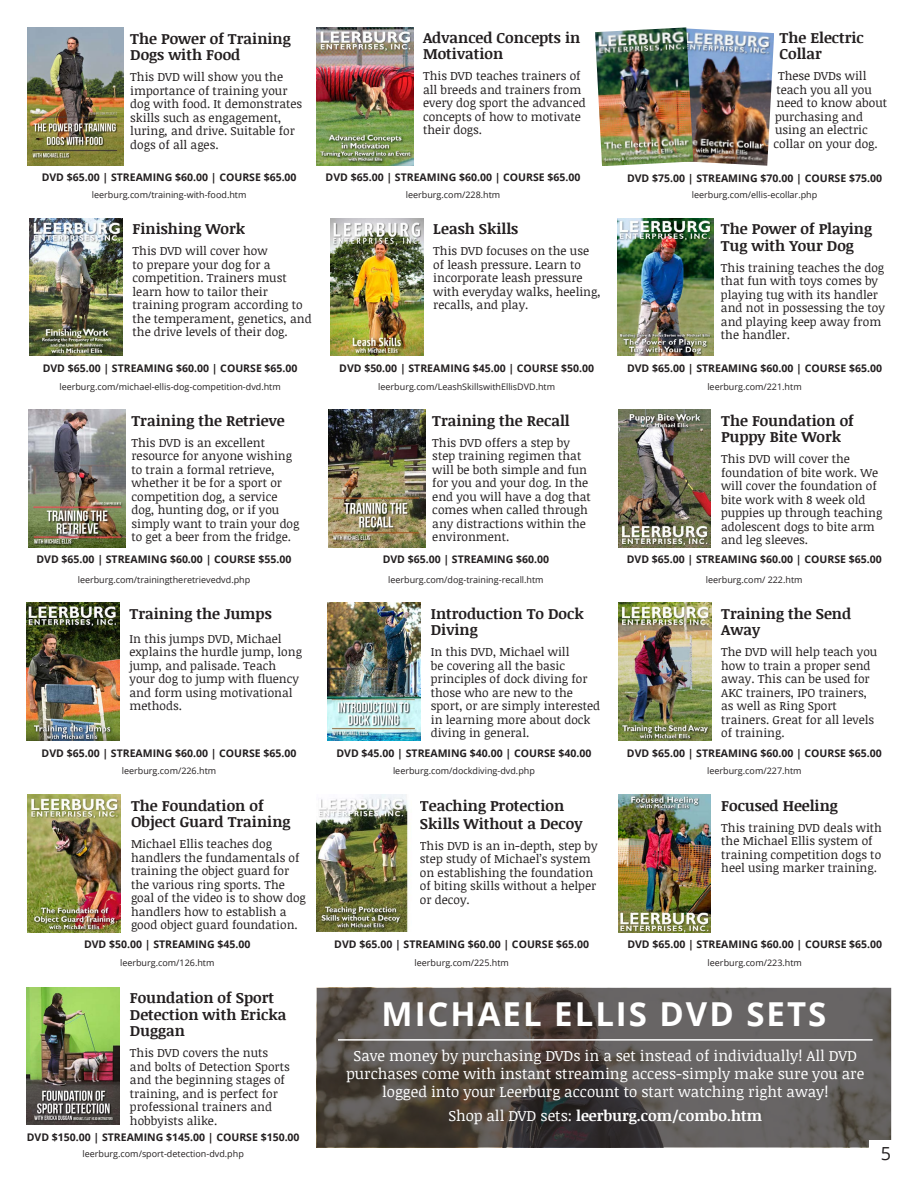
<style>
.page{position:relative;width:918px;height:1188px;background:#fff}
.page>*{position:absolute;margin:0;border:0;box-sizing:border-box;transform-origin:0 0}
.t1{font:700 33px "Open Sans";letter-spacing:.06em;color:#fff}
.t2{font:18px "Open Sans";color:#231f20}
.t3{font:700 15px/16.5px "Noticia Text";color:#231f20}
.t4{font:15px/18px "Noticia Text";color:#fff;text-align:center}
.t5{font:700 15px "Noticia Text";color:#fff}
.t6{font:12px/13.5px "Noticia Text";color:#231f20}
.t7{font:700 10.5px "Open Sans";color:#231f20}
.t8{font:9px "Open Sans";color:#231f20}
.s1{font-weight:400}
</style>
<div class="page">
<img style="left:27px;top:28px;width:96px;height:137px">
<img style="left:316px;top:27px;width:97px;height:138px">
<img style="left:693px;top:28px;width:81px;height:138px">
<img style="left:595px;top:27px;width:98px;height:139px">
<img style="left:30px;top:218px;width:92px;height:138px">
<img style="left:330px;top:218px;width:93px;height:138px">
<img style="left:618px;top:218px;width:96px;height:138px">
<img style="left:28px;top:409px;width:97px;height:138px">
<img style="left:329px;top:409px;width:96px;height:138px">
<img style="left:618px;top:409px;width:92px;height:138px">
<img style="left:26px;top:603px;width:93px;height:137px">
<img style="left:328px;top:603px;width:93px;height:137px">
<img style="left:618px;top:603px;width:93px;height:137px">
<img style="left:28px;top:795px;width:92px;height:137px">
<img style="left:317px;top:795px;width:91px;height:137px">
<img style="left:618px;top:795px;width:92px;height:137px">
<img style="left:27px;top:987px;width:93px;height:138px">
<svg style="left:320px;top:991px;width:568px;height:154px;background:#58524f"></svg>
<div style="left:317px;top:988px;width:574px;height:160px;border:2px solid #231f20"></div>
<hr style="left:338px;top:1039px;width:535px;height:2px;background:#fff">
<div style="left:870px;top:1140px;width:48px;height:40px;background:#fff"></div>
<p class="t3" style="left:130px;top:30px;width:162px">The Power of Training<br>Dogs with Food</p>
<p class="t6" style="left:130px;top:70px;width:173px">This DVD will show you the importance of training your dog with food. It demonstrates skills such as engagement, luring, and drive. Suitable for dogs of all ages.</p>
<p class="t7" style="left:42px;top:169px;width:256px">DVD $65.00 | STREAMING $60.00 | COURSE $65.00</p>
<p class="t3" style="left:423px;top:28px;width:159px">Advanced Concepts in<br>Motivation</p>
<p class="t6" style="left:423px;top:69px;width:164px">This DVD teaches trainers of all breeds and trainers from every dog sport the advanced concepts of how to motivate their dogs.</p>
<p class="t7" style="left:326px;top:169px;width:256px">DVD $65.00 | STREAMING $60.00 | COURSE $65.00</p>
<p class="t3" style="left:780px;top:29px;width:86px">The Electric<br>Collar</p>
<p class="t6" style="left:774px;top:69px;width:115px;text-indent:4px">These DVDs will teach you all you need to know about purchasing and using an electric collar on your dog.</p>
<p class="t7" style="left:627px;top:171px;width:256px">DVD $75.00 | STREAMING $70.00 | COURSE $75.00</p>
<p class="t8" style="left:92px;top:188px;width:156px">leerburg.com/training-with-food.htm</p>
<p class="t8" style="left:406px;top:188px;width:96px">leerburg.com/228.htm</p>
<p class="t8" style="left:692px;top:188px;width:127px">leerburg.com/ellis-ecollar.php</p>
<p class="t3" style="left:133px;top:220px;width:114px">Finishing Work</p>
<p class="t6" style="left:133px;top:244px;width:181px">This DVD will cover how<br>to prepare your dog for a competition. Trainers must learn how to tailor their training program according to the temperament, genetics, and the drive levels of their dog.</p>
<p class="t7" style="left:43px;top:361px;width:256px">DVD $65.00 | STREAMING $60.00 | COURSE $65.00</p>
<p class="t3" style="left:433px;top:220px;width:87px">Leash Skills</p>
<p class="t6" style="left:433px;top:244px;width:169px">This DVD focuses on the use of leash pressure. Learn to incorporate leash pressure with everyday walks, heeling, recalls, and play.</p>
<p class="t3" style="left:721px;top:220px;width:153px">The Power of Playing<br>Tug with Your Dog</p>
<p class="t6" style="left:721px;top:260px;width:165px">This training teaches the dog that fun with toys comes by playing tug with its handler and not in possessing the toy and playing keep away from the handler.</p>
<p class="t7" style="left:627px;top:361px;width:256px">DVD $65.00 | STREAMING $60.00 | COURSE $65.00</p>
<p class="t7" style="left:339px;top:361px;width:256px">DVD $50.00 | STREAMING $45.00 | COURSE $50.00</p>
<p class="t8" style="left:59px;top:381px;width:223px">leerburg.com/michael-ellis-dog-competition-dvd.htm</p>
<p class="t8" style="left:378px;top:381px;width:178px">leerburg.com/LeashSkillswithEllisDVD.htm</p>
<p class="t8" style="left:707px;top:381px;width:96px">leerburg.com/221.htm</p>
<p class="t3" style="left:131px;top:412px;width:155px">Training the Retrieve</p>
<p class="t6" style="left:131px;top:435px;width:170px">This DVD is an excellent resource for anyone wishing to train a formal retrieve, whether it be for a sport or competition dog, a service dog, hunting dog, or if you simply want to train your dog to get a beer from the fridge.</p>
<p class="t7" style="left:37px;top:552px;width:256px">DVD $65.00 | STREAMING $60.00 | COURSE $55.00</p>
<p class="t3" style="left:432px;top:411px;width:139px">Training the Recall</p>
<p class="t6" style="left:432px;top:435px;width:160px">This DVD offers a step by step training regimen that will be both simple and fun for you and your dog. In the end you will have a dog that comes when called through any distractions within the environment.</p>
<p class="t7" style="left:383px;top:552px;width:168px">DVD $65.00 | STREAMING $60.00</p>
<p class="t3" style="left:721px;top:411px;width:134px">The Foundation of<br>Puppy Bite Work</p>
<p class="t6" style="left:721px;top:452px;width:163px">This DVD will cover the foundation of bite work. We will cover the foundation of bite work with 8 week old puppies up through teaching adolescent dogs to bite arm and leg sleeves.</p>
<p class="t7" style="left:627px;top:552px;width:256px">DVD $65.00 | STREAMING $60.00 | COURSE $65.00</p>
<p class="t8" style="left:78px;top:574px;width:174px">leerburg.com/trainingtheretrievedvd.php</p>
<p class="t8" style="left:388px;top:574px;width:157px">leerburg.com/dog-training-recall.htm</p>
<p class="t8" style="left:706px;top:574px;width:98px">leerburg.com/ 222.htm</p>
<p class="t3" style="left:130px;top:605px;width:144px">Training the Jumps</p>
<p class="t6" style="left:130px;top:632px;width:174px">In this jumps DVD, Michael explains the hurdle jump, long jump, and palisade. Teach your dog to jump with fluency and form using motivational methods.</p>
<p class="t7" style="left:42px;top:745px;width:256px">DVD $65.00 | STREAMING $60.00 | COURSE $65.00</p>
<p class="t3" style="left:431px;top:605px;width:154px">Introduction To Dock<br>Diving</p>
<p class="t6" style="left:431px;top:645px;width:171px">In this DVD, Michael will<br>be covering all the basic principles of dock diving for those who are new to the sport, or are simply interested in learning more about dock diving in general.</p>
<p class="t7" style="left:337px;top:745px;width:256px">DVD $45.00 | STREAMING $40.00 | COURSE $40.00</p>
<p class="t3" style="left:721px;top:605px;width:132px">Training the Send<br>Away</p>
<p class="t6" style="left:721px;top:645px;width:158px">The DVD will help teach you how to train a proper send away. This can be used for<br>AKC trainers, IPO trainers, as well as Ring Sport trainers. Great for all levels of training.</p>
<p class="t7" style="left:627px;top:745px;width:256px">DVD $65.00 | STREAMING $60.00 | COURSE $65.00</p>
<p class="t8" style="left:122px;top:764px;width:96px">leerburg.com/226.htm</p>
<p class="t8" style="left:393px;top:764px;width:143px">leerburg.com/dockdiving-dvd.php</p>
<p class="t8" style="left:707px;top:764px;width:96px">leerburg.com/227.htm</p>
<p class="t3" style="left:131px;top:797px;width:161px">The Foundation of<br>Object Guard Training</p>
<p class="t6" style="left:131px;top:837px;width:176px">Michael Ellis teaches dog handlers the fundamentals of training the object guard for the various ring sports. The goal of the video is to show dog handlers how to establish a good object guard foundation.</p>
<p class="t7" style="left:84px;top:937px;width:168px">DVD $50.00 | STREAMING $45.00</p>
<p class="t3" style="left:420px;top:796px;width:164px;line-height:18px">Teaching Protection<br>Skills Without a Decoy</p>
<p class="t6" style="left:420px;top:838px;width:179px">This DVD is an in-depth, step by step study of Michael’s system on establishing the foundation of biting skills without a helper or decoy.</p>
<p class="t7" style="left:334px;top:937px;width:256px">DVD $65.00 | STREAMING $60.00 | COURSE $65.00</p>
<p class="t3" style="left:721px;top:797px;width:118px">Focused Heeling</p>
<p class="t6" style="left:721px;top:820px;width:162px">This training DVD deals with the Michael Ellis system of training competition dogs to heel using marker training.</p>
<p class="t7" style="left:627px;top:937px;width:256px">DVD $65.00 | STREAMING $60.00 | COURSE $65.00</p>
<p class="t8" style="left:120px;top:957px;width:96px">leerburg.com/126.htm</p>
<p class="t8" style="left:415px;top:957px;width:96px">leerburg.com/225.htm</p>
<p class="t8" style="left:708px;top:957px;width:96px">leerburg.com/223.htm</p>
<p class="t3" style="left:130px;top:989px;width:158px">Foundation of Sport<br>Detection with Ericka<br>Duggan</p>
<p class="t6" style="left:130px;top:1046px;width:161px">This DVD covers the nuts and bolts of Detection Sports and the beginning stages of training, and is perfect for professional trainers and hobbyists alike.</p>
<p class="t7" style="left:27px;top:1130px;width:274px">DVD $150.00 | STREAMING $145.00 | COURSE $150.00</p>
<h1 class="t1" style="left:382px;top:991px;width:446px">MICHAEL ELLIS DVD SETS</h1>
<p class="t4" style="left:346px;top:1046px;width:519px">Save money by purchasing DVDs in a set instead of individually! All DVD purchases come with instant streaming access-simply make sure you are logged into your Leerburg account to start watching right away!</p>
<p class="t5" style="left:448px;top:1104px;width:315px"><span class="s1">Shop all DVD sets:</span> leerburg.com/combo.htm</p>
<p class="t8" style="left:83px;top:1148px;width:163px">leerburg.com/sport-detection-dvd.php</p>
<h2 class="t2" style="left:881px;top:1141px;width:12px">5</h2>
</div>
